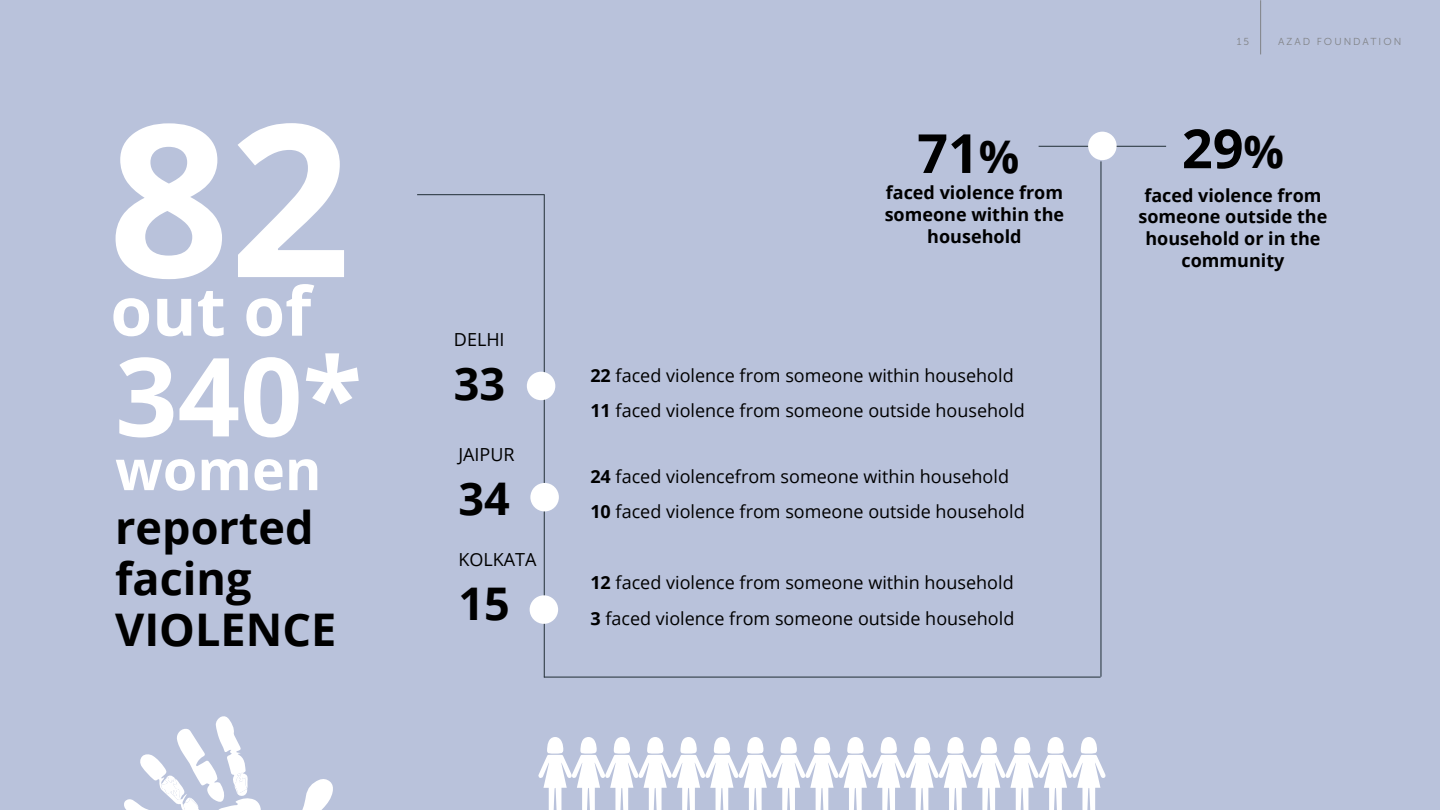
<style>
.page{position:relative;width:1440px;height:810px;background:#b9c2db}
.page>*{position:absolute;margin:0;border:0;box-sizing:border-box;transform-origin:0 0}
.t1{font:700 212.55px "Open Sans";color:#fff}
.t2{font:700 109.35px "Open Sans";color:#fff}
.t3{font:700 67.5px "Open Sans";color:#fff}
.t4{font:700 55.65px "Open Sans";color:#fff}
.t5{font:700 54px "Open Sans";color:#000}
.t6{font:700 45px/51px "Open Sans";color:#000}
.t7{font:18px/35.1px "Open Sans";color:#000}
.t8{font:700 18px/21.6px "Open Sans";color:#000;text-align:center}
.t9{font:10.12px "Museo Sans Cyrl 300";letter-spacing:.2em;color:#808285}
.s1{font-size:45px}
.s2{font-weight:700}
</style>
<div class="page">
<svg style="left:124px;top:716px;width:209px;height:94px"></svg>
<hr style="left:544px;top:195px;width:1px;height:482px;background:#212e36">
<hr style="left:1101px;top:161px;width:1px;height:516px;background:#212e36">
<hr style="left:417px;top:194px;width:128px;height:1px;background:#212e36">
<div style="left:527px;top:372px;width:28px;height:28px;background:#fff;border-radius:50%"></div>
<div style="left:530px;top:483px;width:29px;height:28px;background:#fff;border-radius:50%"></div>
<div style="left:530px;top:595px;width:28px;height:29px;background:#fff;border-radius:50%"></div>
<hr style="left:544px;top:677px;width:557px;height:1px;background:#212e36">
<hr style="left:1260px;top:0;width:1px;height:54px;background:#808285">
<hr style="left:1039px;top:146px;width:127px;height:1px;background:#212e36">
<div style="left:1088px;top:132px;width:29px;height:28px;background:#fff;border-radius:50%"></div>
<svg style="left:538px;top:737px;width:568px;height:73px"></svg>
<h1 class="t1" style="left:108px;top:50px;width:244px">82</h1>
<h3 class="t3" style="left:110px;top:264px;width:202px">out of</h3>
<h2 class="t2" style="left:115px;top:320px;width:248px">340*</h2>
<h3 class="t4" style="left:115px;top:431px;width:208px">women</h3>
<h3 class="t6" style="left:115px;top:501px;width:223px">reported facing<br>VIOLENCE</h3>
<h3 class="t5" style="left:917px;top:115px;width:104px">71<span class="s1">%</span></h3>
<p class="t8" style="left:885px;top:182px;width:181px">faced violence from someone within the household</p>
<p class="t7" style="left:454px;top:322px;width:52px">DELHI</p>
<h3 class="t6" style="left:454px;top:357px;width:53px">33</h3>
<p class="t7" style="left:590px;top:357px;width:436px"><span class="s2">22</span> faced violence from someone within household<br><span class="s2">11</span> faced violence from someone outside household</p>
<p class="t7" style="left:458px;top:437px;width:58px">JAIPUR</p>
<h3 class="t6" style="left:458px;top:472px;width:53px">34</h3>
<p class="t7" style="left:458px;top:541px;width:80px">KOLKATA</p>
<h3 class="t6" style="left:458px;top:577px;width:53px">15</h3>
<p class="t7" style="left:590px;top:458px;width:436px"><span class="s2">24</span> faced violencefrom someone within household<br><span class="s2">10</span> faced violence from someone outside household</p>
<p class="t7" style="left:590px;top:565px;width:426px"><span class="s2">12</span> faced violence from someone within household<br><span class="s2">3</span> faced violence from someone outside household</p>
<p class="t9" style="left:1237px;top:37px;width:14px">15</p>
<p class="t9" style="left:1278px;top:37px;width:125px">AZAD FOUNDATION</p>
<h3 class="t5" style="left:1182px;top:110px;width:104px">29<span class="s1">%</span></h3>
<p class="t8" style="left:1139px;top:184px;width:190px">faced violence from someone outside the household or in the community</p>
</div>
